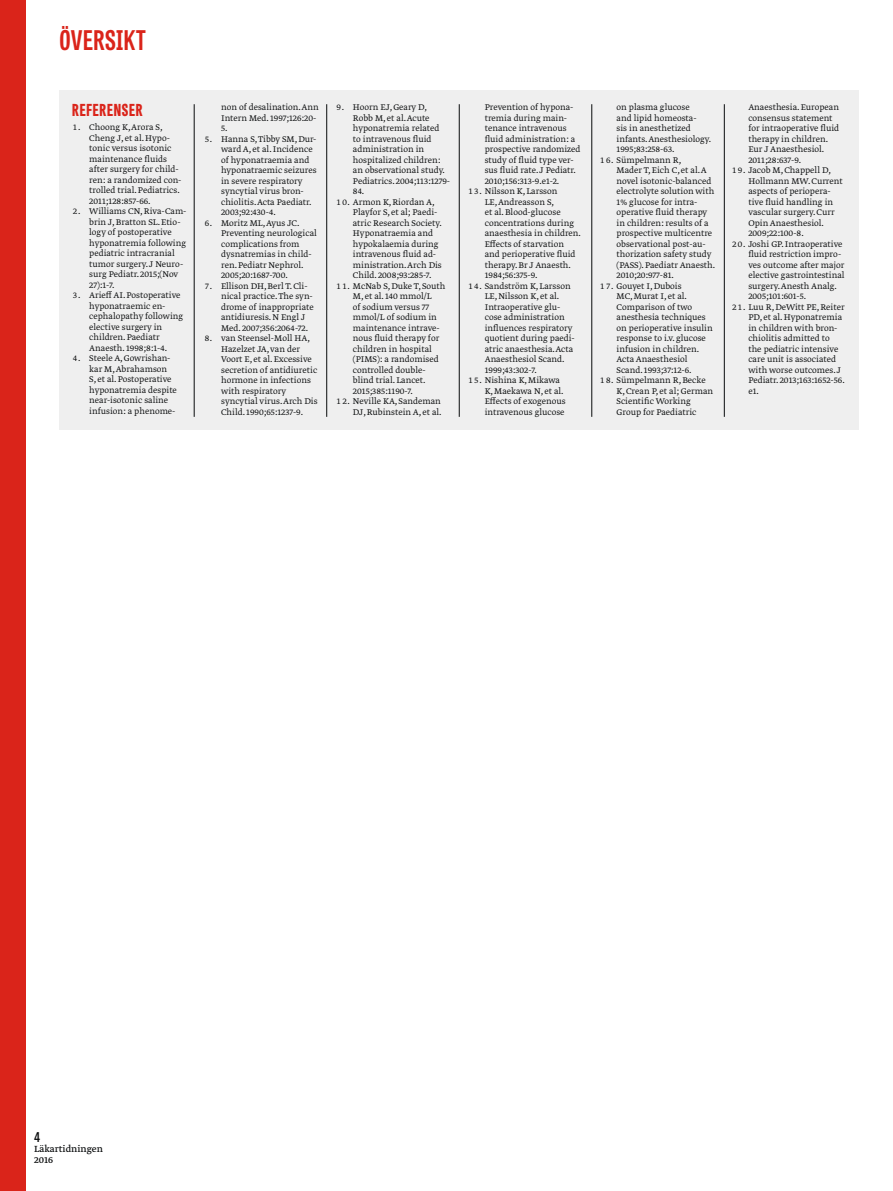
<style>
.page{position:relative;width:893px;height:1191px;background:#fff}
.page>*{position:absolute;margin:0;border:0;box-sizing:border-box;transform-origin:0 0}
.t1{font:700 27px "Tablet Gothic Compressed";letter-spacing:.02em;color:#da241a}
.t2{font:800 16.5px "Tablet Gothic Compressed";letter-spacing:.045em;color:#da241a}
.t3{font:600 13.5px "Tablet Gothic Condensed";color:#090b0c}
.t4{font:10.5px/10.5px "Greta Text Pro";color:#090b0c}
.t5{font:9.75px/10.5px "Greta Text Pro Light Min";color:#090b0c}
</style>
<div class="page">
<div style="left:0;top:0;width:26px;height:1191px;background:#da241a"></div>
<div style="left:60px;top:90px;width:799px;height:339px;background:#efefef"></div>
<hr style="left:194px;top:104px;width:1px;height:313px;background:#090b0c">
<hr style="left:459px;top:104px;width:1px;height:313px;background:#090b0c">
<hr style="left:326px;top:104px;width:1px;height:313px;background:#090b0c">
<hr style="left:591px;top:104px;width:1px;height:313px;background:#090b0c">
<hr style="left:724px;top:104px;width:1px;height:313px;background:#090b0c">
<h1 class="t1" style="left:60px;top:22px;width:88px">ÖVERSIKT</h1>
<h2 class="t2" style="left:72px;top:98px;width:72px">REFERENSER</h2>
<p class="t5" style="left:89px;top:123px;width:94px;text-indent:-17px">1. Choong K, Arora S,<br>Cheng J, et al. Hypo&shy;tonic versus isotonic maintenance fluids after surgery for child&shy;ren: a randomized con&shy;trolled trial. Pediatrics.<br>2011;128:857-66.</p>
<p class="t5" style="left:89px;top:207px;width:99px;text-indent:-17px">2. Williams CN, Riva-Cam&shy;brin J, Bratton SL. Etio&shy;logy of postoperative hyponatremia following pediatric intracranial tumor surgery. J Neuro&shy;surg Pediatr. 2015;(Nov<br>27):1-7.</p>
<p class="t5" style="left:89px;top:291px;width:95px;text-indent:-17px">3. Arieff AI. Postoperative hyponatraemic en&shy;cephalopathy following elective surgery in children. Paediatr<br>Anaesth. 1998;8:1-4.</p>
<p class="t5" style="left:89px;top:354px;width:89px;text-indent:-17px">4. Steele A, Gowrishan&shy;kar M, Abrahamson<br>S, et al. Postoperative hyponatremia despite near-isotonic saline infusion: a phenome-</p>
<p class="t5" style="left:221px;top:102px;width:99px">non of desalination. Ann<br>Intern Med. 1997;126:20-<br>5.</p>
<p class="t5" style="left:221px;top:134px;width:97px;text-indent:-17px">5. Hanna S, Tibby SM, Dur&shy;ward A, et al. Incidence of hyponatraemia and hyponatraemic seizures in severe respiratory syncytial virus bron&shy;chiolitis. Acta Paediatr.<br>2003;92:430-4.</p>
<p class="t5" style="left:221px;top:218px;width:97px;text-indent:-17px">6. Moritz ML, Ayus JC.<br>Preventing neurological complications from dysnatremias in child&shy;ren. Pediatr Nephrol.<br>2005;20:1687-700.</p>
<p class="t5" style="left:221px;top:281px;width:94px;text-indent:-17px">7. Ellison DH, Berl T. Cli&shy;nical practice. The syn&shy;drome of inappropriate antidiuresis. N Engl J<br>Med. 2007;356:2064-72.</p>
<p class="t5" style="left:221px;top:333px;width:98px;text-indent:-17px">8. van Steensel-Moll HA,<br>Hazelzet JA, van der<br>Voort E, et al. Excessive secretion of antidiuretic hormone in infections with respiratory syncytial virus. Arch Dis<br>Child. 1990;65:1237-9.</p>
<p class="t5" style="left:353px;top:102px;width:99px;text-indent:-17px">9. Hoorn EJ, Geary D,<br>Robb M, et al. Acute hyponatremia related<br>to intravenous fluid administration in hospitalized children: an observational study.<br>Pediatrics. 2004;113:1279-<br>84.</p>
<p class="t5" style="left:353px;top:197px;width:90px;text-indent:-17px">10. Armon K, Riordan A,<br>Playfor S, et al; Paedi&shy;atric Research Society.<br>Hyponatraemia and hypokalaemia during intravenous fluid ad&shy;ministration. Arch Dis<br>Child. 2008;93:285-7.</p>
<p class="t5" style="left:353px;top:281px;width:94px;text-indent:-17px">11. McNab S, Duke T, South<br>M, et al. 140 mmol/L<br>of sodium versus 77 mmol/L of sodium in maintenance intrave&shy;nous fluid therapy for children in hospital (PIMS): a randomised controlled double&shy;blind trial. Lancet.<br>2015;385:1190-7.</p>
<p class="t5" style="left:336px;top:396px;width:107px;text-align:right">12. Neville KA, Sandeman<br>DJ, Rubinstein A, et al.</p>
<p class="t5" style="left:485px;top:102px;width:97px">Prevention of hypona&shy;tremia during main&shy;tenance intravenous fluid administration: a prospective randomized study of fluid type ver&shy;sus fluid rate. J Pediatr.<br>2010;156:313-9.e1-2.</p>
<p class="t5" style="left:485px;top:186px;width:98px;text-indent:-17px">13. Nilsson K, Larsson<br>LE, Andreasson S,<br>et al. Blood-glucose concentrations during anaesthesia in children.<br>Effects of starvation and perioperative fluid therapy. Br J Anaesth.<br>1984;56:375-9.</p>
<p class="t5" style="left:485px;top:281px;width:92px;text-indent:-17px">14. Sandström K, Larsson<br>LE, Nilsson K, et al.<br>Intraoperative glu&shy;cose administration influences respiratory quotient during paedi&shy;atric anaesthesia. Acta<br>Anaesthesiol Scand.<br>1999;43:302-7.</p>
<p class="t5" style="left:485px;top:375px;width:82px;text-indent:-17px">15. Nishina K, Mikawa<br>K, Maekawa N, et al.<br>Effects of exogenous intravenous glucose</p>
<p class="t5" style="left:617px;top:102px;width:96px">on plasma glucose<br>and lipid homeosta-<br>sis in anesthetized infants. Anesthesiology.<br>1995;83:258-63.</p>
<p class="t5" style="left:617px;top:155px;width:100px;text-indent:-17px">16. Sümpelmann R,<br>Mader T, Eich C, et al. A novel isotonic-balanced electrolyte solution with<br>1% glucose for intra&shy;operative fluid therapy in children: results of a prospective multicentre observational post-au&shy;thorization safety study (PASS). Paediatr Anaesth.<br>2010;20:977-81.</p>
<p class="t5" style="left:617px;top:281px;width:98px;text-indent:-17px">17. Gouyet I, Dubois<br>MC, Murat I, et al.<br>Comparison of two anesthesia techniques on perioperative insulin response to i.v. glucose infusion in children.<br>Acta Anaesthesiol<br>Scand. 1993;37:12-6.</p>
<p class="t5" style="left:617px;top:375px;width:98px;text-indent:-17px">18. Sümpelmann R, Becke<br>K, Crean P, et al; German<br>Scientific Working<br>Group for Paediatric</p>
<p class="t5" style="left:748px;top:102px;width:92px">Anaesthesia. European consensus statement for intraoperative fluid therapy in children.<br>Eur J Anaesthesiol.<br>2011;28:637-9.</p>
<p class="t5" style="left:748px;top:165px;width:96px;text-indent:-17px">19. Jacob M, Chappell D,<br>Hollmann MW. Current aspects of periopera&shy;tive fluid handling in vascular surgery. Curr<br>Opin Anaesthesiol.<br>2009;22:100-8.</p>
<p class="t5" style="left:748px;top:239px;width:98px;text-indent:-17px">20. Joshi GP. Intraoperative fluid restriction impro&shy;ves outcome after major elective gastrointestinal surgery. Anesth Analg.<br>2005;101:601-5.</p>
<p class="t5" style="left:748px;top:302px;width:98px;text-indent:-17px">21. Luu R, DeWitt PE, Reiter<br>PD, et al. Hyponatremia in children with bron&shy;chiolitis admitted to the pediatric intensive care unit is associated with worse outcomes. J<br>Pediatr. 2013;163:1652-56. e1.</p>
<h3 class="t3" style="left:34px;top:1127px;width:8px">4</h3>
<p class="t4" style="left:34px;top:1144px;width:70px">Läkartidningen<br>2016</p>
</div>
